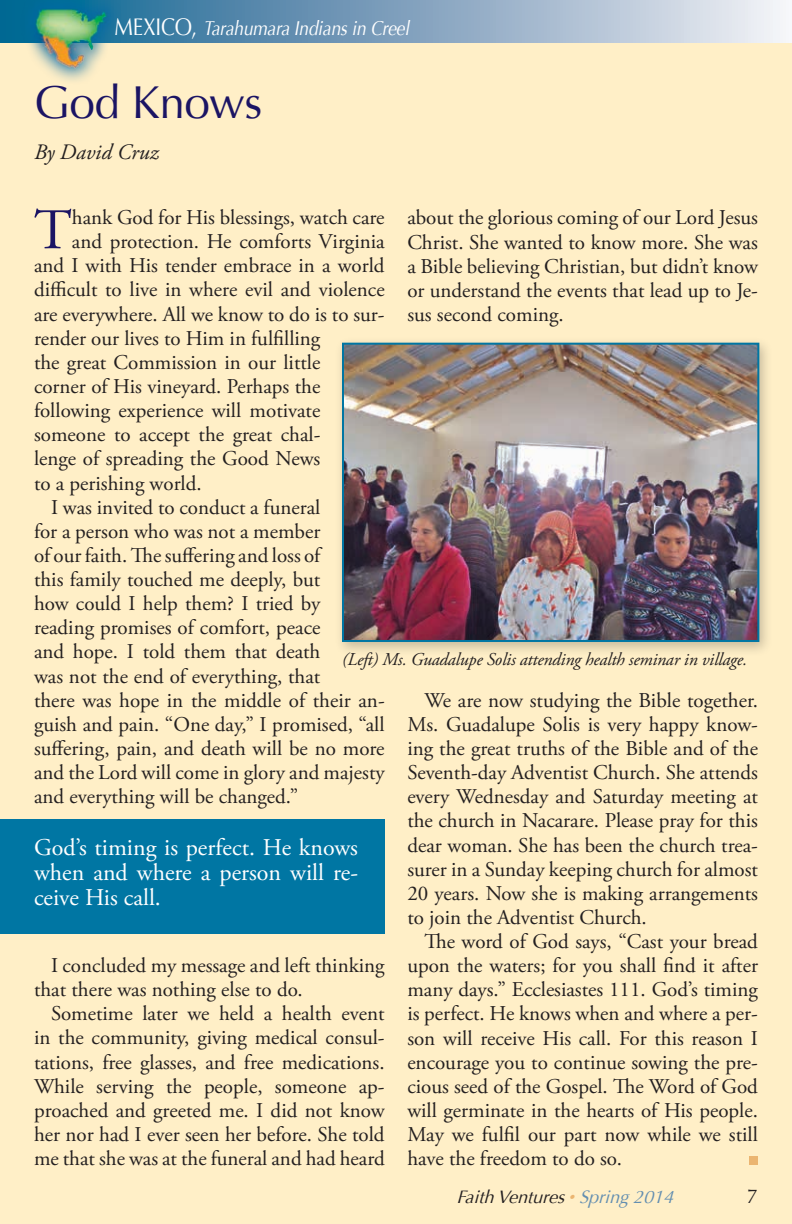
<style>
.page{position:relative;width:792px;height:1224px;background:#ffefc7}
.page>*{position:absolute;margin:0;border:0;box-sizing:border-box;transform-origin:0 0}
.t1{font:57.4px "Adobe Garamond Pro";color:#1b1464}
.t2{font:46px "Optima";letter-spacing:-.01em;color:#1b1464}
.t3{font:24px/25px "Adobe Garamond Pro";color:#fff;text-align:justify}
.t4{font:italic 22px "Adobe Garamond Pro";color:#231f20}
.t5{font:21px/24.2px "Adobe Garamond Pro";color:#231f20;text-align:justify}
.t6{font:italic 20px "Optima";color:#fff;scale:.87 1}
.t7{font:20px "Optima";color:#231f20}
.t8{font:italic 18px "Adobe Garamond Pro";letter-spacing:-.01em;color:#231f20}
.t9{font:italic 18px "Optima";color:#231f20}
.s1{font-style:normal;font-size:24px}
.s2{font-size:12px;color:#ebb571}
.s3{color:#638eb0}
</style>
<div class="page">
<div style="left:749px;top:1156px;width:9px;height:9px;background:#ebb571"></div>
<svg style="left:0;top:0;width:792px;height:43px;background:#8fadc6"></svg>
<div style="left:334px;top:336px;width:439px;height:321px;background:#231f20;opacity:.25"></div>
<img style="left:345px;top:346px;width:411px;height:293px">
<div style="left:342px;top:343px;width:417px;height:299px;border:2px solid #0076a3"></div>
<img style="left:4px;top:0;width:127px;height:81px">
<div style="left:0;top:819px;width:385px;height:115px;background:#0076a3"></div>
<p class="t6" style="left:115px;top:17px;width:345px"><span class="s1">M E X I C O ,</span> Tarahumara Indiansin Creel</p>
<h2 class="t2" style="left:34px;top:76px;width:230px">God Knows</h2>
<p class="t4" style="left:34px;top:139px;width:126px">By David Cruz</p>
<h1 class="t1" style="left:34px;top:196px;width:39px">T</h1>
<p class="t5" style="left:72px;top:206px;width:314px">hank God for His blessings, watch care</p>
<p class="t5" style="left:407px;top:206px;width:352px">about the glorious coming of our Lord Jesus Christ. She wanted to know more. She was a Bible believing Christian, but didn’t know or understand the events that lead up to Je&shy;sus second coming.</p>
<p class="t5" style="left:72px;top:230px;width:314px">and protection. He comforts Virginia</p>
<p class="t5" style="left:34px;top:254px;width:352px">and I with His tender embrace in a world</p>
<p class="t5" style="left:34px;top:278px;width:352px">difficult to live in where evil and violence</p>
<p class="t5" style="left:34px;top:303px;width:352px">are everywhere. All we know to do is to sur-</p>
<p class="t5" style="left:34px;top:327px;width:288px">render our lives to Him in fulfilling</p>
<p class="t5" style="left:34px;top:351px;width:288px">the great Commission in our little</p>
<p class="t5" style="left:34px;top:375px;width:288px">corner of His vineyard. Perhaps the</p>
<p class="t5" style="left:34px;top:399px;width:288px">following experience will motivate</p>
<p class="t5" style="left:34px;top:423px;width:288px">someone to accept the great chal-</p>
<p class="t5" style="left:34px;top:447px;width:288px">lenge of spreading the Good News</p>
<p class="t5" style="left:34px;top:471px;width:169px">to a perishing world.</p>
<p class="t5" style="left:51px;top:496px;width:271px">I was invited to conduct a funeral</p>
<p class="t5" style="left:34px;top:520px;width:288px">for a person who was not a member</p>
<p class="t5" style="left:34px;top:544px;width:288px">of our faith. The suffering and loss of</p>
<p class="t5" style="left:34px;top:568px;width:288px">this family touched me deeply, but</p>
<p class="t5" style="left:34px;top:592px;width:288px">how could I help them? I tried by</p>
<p class="t5" style="left:34px;top:616px;width:288px">reading promises of comfort, peace</p>
<p class="t5" style="left:34px;top:640px;width:288px">and hope. I told them that death</p>
<p class="t5" style="left:34px;top:665px;width:288px">was not the end of everything, that</p>
<p class="t5" style="left:34px;top:689px;width:352px">there was hope in the middle of their an-</p>
<p class="t5" style="left:34px;top:713px;width:352px">guish and pain. “One day,” I promised, “all</p>
<p class="t5" style="left:34px;top:737px;width:352px">suffering, pain, and death will be no more</p>
<p class="t5" style="left:34px;top:761px;width:352px">and the Lord will come in glory and majesty</p>
<p class="t5" style="left:34px;top:785px;width:266px">and everything will be changed.”</p>
<p class="t8" style="left:342px;top:649px;width:407px">(Left) Ms. Guadalupe Solis attending health seminar in village.</p>
<p class="t5" style="left:407px;top:689px;width:352px;text-indent:17px">We are now studying the Bible together.<br>Ms. Guadalupe Solis is very happy know&shy;ing the great truths of the Bible and of the Seventh-day Adventist Church. She attends every Wednesday and Saturday meeting at the church in Nacarare. Please pray for this dear woman. She has been the church trea&shy;surer in a Sunday keeping church for almost 20 years. Now she is making arrangements to join the Adventist Church.</p>
<p class="t5" style="left:407px;top:930px;width:352px;text-indent:17px">The word of God says, “Cast your bread upon the waters; for you shall find it after many days.” Ecclesiastes 111. God’s timing is perfect. He knows when and where a per&shy;son will receive His call. For this reason I encourage you to continue sowing the pre&shy;cious seed of the Gospel. The Word of God will germinate in the hearts of His people.<br>May we fulfil our part now while we still have the freedom to do so.</p>
<p class="t3" style="left:34px;top:835px;width:326px">God’s timing is perfect. He knows when and where a person will re&shy;ceive His call.</p>
<p class="t5" style="left:34px;top:954px;width:352px;text-indent:17px">I concluded my message and left thinking that there was nothing else to do.</p>
<p class="t5" style="left:34px;top:1002px;width:352px;text-indent:17px">Sometime later we held a health event in the community, giving medical consul&shy;tations, free glasses, and free medications.<br>While serving the people, someone ap&shy;proached and greeted me. I did not know her nor had I ever seen her before. She told me that she was at the funeral and had heard</p>
<p class="t9" style="left:457px;top:1186px;width:224px">FaithVentures <span class="s2">•</span> <span class="s3">Spring2014</span></p>
<p class="t7" style="left:747px;top:1185px;width:13px">7</p>
</div>
